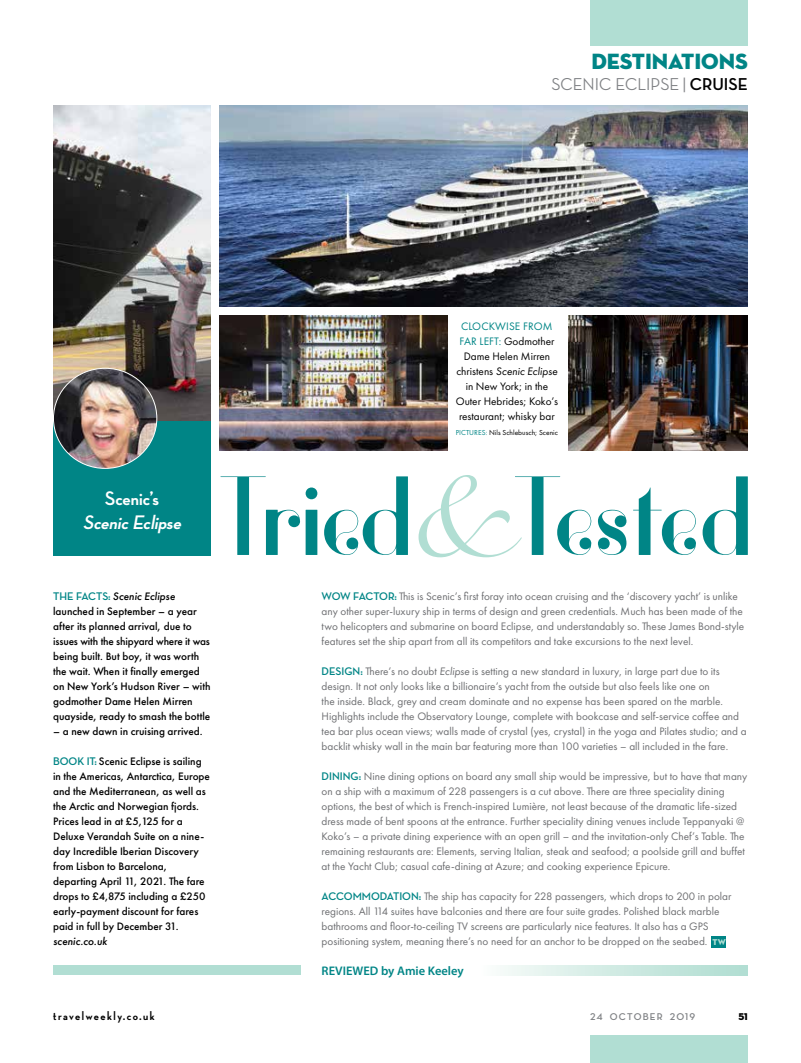
<style>
.page{position:relative;width:801px;height:1063px;background:#fff}
.page>*{position:absolute;margin:0;border:0;box-sizing:border-box;transform-origin:0 0}
.t1{font:22.5px "Neutra Disp Titling";letter-spacing:-.005em;color:#008586}
.t2{font:italic 700 20px "Neutra Disp";color:#fff}
.t3{font:700 20px "Neutra Disp";color:#fff}
.t4{font:500 17.5px "Neutra Disp";color:#808285}
.t5{font:600 12.5px "Myriad Pro";color:#008586}
.t6{font:700 12.5px "Neutra Disp";letter-spacing:.12em;color:#000}
.t7{font:11.25px/15px "Futura New";color:#6d6e71}
.t8{font:500 11.25px/15px "Futura New";color:#000}
.t9{font:11.25px/15px "Futura New";color:#000;text-align:center}
.t10{font:italic 500 11.25px "Futura New";color:#000}
.t11{font:700 10px "Neutra Disp";letter-spacing:.12em;color:#808285}
.t12{font:10px "Neutra Disp Titling";color:#000}
.t13{font:8.62px "Neutra Disp Titling";color:#b1ded3}
.t14{font:7.5px "Futura New";color:#000}
.s1{font-weight:700;color:#000}
.s2{font-family:"Neutra Disp";font-weight:700;color:#008586}
.s3{font-style:italic}
.s4{color:#008586}
</style>
<div class="page">
<div style="left:590px;top:0;width:158px;height:45px;background:#b1ded3"></div>
<div style="left:590px;top:1035px;width:158px;height:28px;background:#b1ded3"></div>
<div style="left:53px;top:965px;width:247px;height:10px;background:#b1ded3"></div>
<svg style="left:503px;top:966px;width:245px;height:9px;background:#cfeae2"></svg>
<svg style="left:430px;top:475px;width:70px;height:82px"></svg>
<svg style="left:220px;top:476px;width:528px;height:79px"></svg>
<div style="left:53px;top:420px;width:158px;height:135px;background:#008586"></div>
<img style="left:220px;top:105px;width:528px;height:201px">
<img style="left:53px;top:105px;width:158px;height:315px">
<img style="left:220px;top:315px;width:227px;height:135px">
<img style="left:569px;top:315px;width:179px;height:135px">
<div style="left:711px;top:936px;width:15px;height:11px;background:#008586"></div>
<img style="left:53px;top:368px;width:104px;height:100px">
<h1 class="t1" style="left:591px;top:47px;width:158px">DESTINATIONS</h1>
<h3 class="t4" style="left:551px;top:75px;width:198px">SCENIC ECLIPSE | <span class="s1">CRUISE</span></h3>
<h2 class="t3" style="left:105px;top:487px;width:56px">Scenic’s</h2>
<h2 class="t2" style="left:83px;top:511px;width:104px">ScenicEclipse</h2>
<p class="t8" style="left:53px;top:589px;width:159px"><span class="s2">THE FACTS:</span> <span class="s3">Scenic Eclipse </span>launched in September – a year after its planned arrival, due to issues with the shipyard where it was being built. But boy, it was worth the wait. When it finally emerged on New York’s Hudson River – with godmother Dame Helen Mirren quayside, ready to smash the bottle</p>
<p class="t8" style="left:53px;top:724px;width:151px">– a new dawn in cruising arrived.</p>
<p class="t8" style="left:53px;top:754px;width:158px"><span class="s2">BOOK IT:</span> Scenic Eclipse is sailing in the Americas, Antarctica, Europe and the Mediterranean, as well as the Arctic and Norwegian fjords.<br>Prices lead in at £5,125 for a<br>Deluxe Verandah Suite on a nine&shy;day Incredible Iberian Discovery from Lisbon to Barcelona, departing April 11, 2021. The fare drops to £4,875 including a £250 early-payment discount for fares paid in full by December 31.</p>
<p class="t10" style="left:53px;top:934px;width:56px">scenic.co.uk</p>
<p class="t9" style="left:456px;top:319px;width:104px"><span class="s4">CLOCKWISE FROM<br>FAR LEFT:</span> Godmother<br>Dame Helen Mirren christens <span class="s3">Scenic Eclipse </span>in New York; in the<br>Outer Hebrides; Koko’s restaurant; whisky bar</p>
<p class="t14" style="left:456px;top:428px;width:104px"><span class="s4">PICTURES:</span> Nils Schlebusch; Scenic</p>
<p class="t7" style="left:322px;top:589px;width:424px"><span class="s2">WOW FACTOR:</span> This is Scenic’s first foray into ocean cruising and the ‘discovery yacht’ is unlike any other super-luxury ship in terms of design and green credentials. Much has been made of the two helicopters and submarine on board Eclipse, and understandably so. These James Bond-style features set the ship apart from all its competitors and take excursions to the next level.</p>
<p class="t7" style="left:322px;top:664px;width:426px"><span class="s2">DESIGN:</span> There’s no doubt <span class="s3">Eclipse</span> is setting a new standard in luxury, in large part due to its design. It not only looks like a billionaire’s yacht from the outside but also feels like one on<br>the inside. Black, grey and cream dominate and no expense has been spared on the marble.<br>Highlights include the Observatory Lounge, complete with bookcase and self-service coffee and tea bar plus ocean views; walls made of crystal (yes, crystal) in the yoga and Pilates studio; and a backlit whisky wall in the main bar featuring more than 100 varieties – all included in the fare.</p>
<p class="t7" style="left:322px;top:769px;width:427px"><span class="s2">DINING:</span> Nine dining options on board any small ship would be impressive, but to have that many on a ship with a maximum of 228 passengers is a cut above. There are three speciality dining options, the best of which is French-inspired Lumière, not least because of the dramatic life-sized dress made of bent spoons at the entrance. Further speciality dining venues include Teppanyaki @ Koko’s – a private dining experience with an open grill – and the invitation-only Chef’s Table. The remaining restaurants are: Elements, serving Italian, steak and seafood; a poolside grill and buffet at the Yacht Club; casual cafe-dining at Azure; and cooking experience Epicure.</p>
<p class="t7" style="left:322px;top:889px;width:411px"><span class="s2">ACCOMMODATION:</span> The ship has capacity for 228 passengers, which drops to 200 in polar regions. All 114 suites have balconies and there are four suite grades. Polished black marble bathrooms and floor-to-ceiling TV screens are particularly nice features. It also has a GPS positioning system, meaning there’s no need for an anchor to be dropped on the seabed.</p>
<p class="t13" style="left:712px;top:936px;width:15px">TW</p>
<p class="t5" style="left:322px;top:963px;width:144px">REVIEWED by Amie Keeley</p>
<p class="t6" style="left:53px;top:1009px;width:103px">travelweekly.co.uk</p>
<p class="t11" style="left:590px;top:1011px;width:107px">24 OCTOBER 2019</p>
<p class="t12" style="left:738px;top:1010px;width:11px">51</p>
</div>
